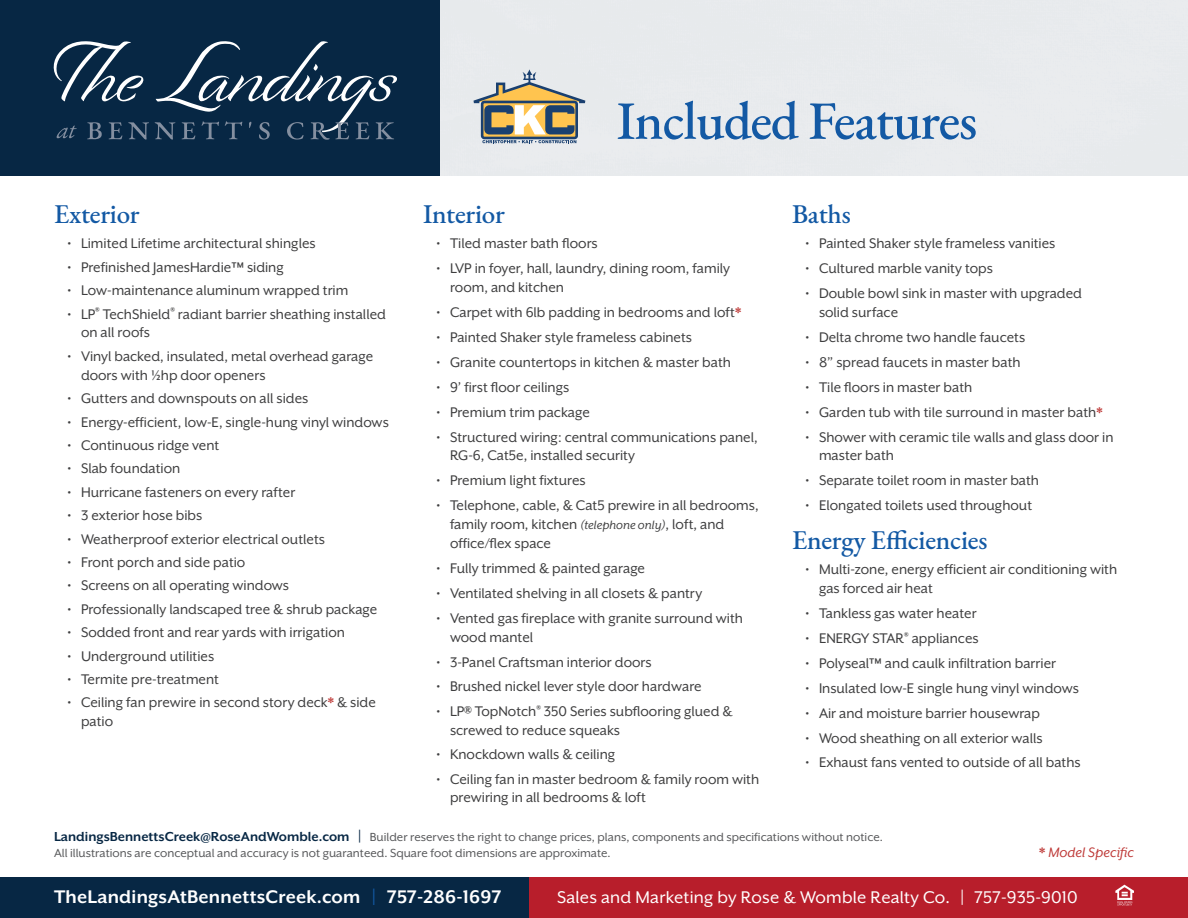
<style>
.page{position:relative;width:1188px;height:918px;background:#fff}
.page>*{position:absolute;margin:0;border:0;box-sizing:border-box;transform-origin:0 0}
.t1{font:500 54px "EB Garamond";letter-spacing:-.02em;color:#1359a4}
.t2{font:500 27px "EB Garamond";letter-spacing:-.01em;color:#1359a4}
.t3{font:700 21px "Mr Eaves XL San OT";letter-spacing:.01em;color:#fff}
.t4{font:19.5px "Mr Eaves XL San OT";letter-spacing:.01em;color:#fff}
.t5{font:16.05px/18.9px "Mr Eaves XL San OT";color:#3e3e3f}
.t6{font:italic 15.75px "Mr Eaves XL San OT";color:#be3937}
.t7{font:13.5px/16.2px "Mr Eaves XL San OT";color:#57585a}
.s1{font-weight:700;color:#be3937}
.s2{font-style:italic;font-size:13.8px}
.s3{font-weight:700;font-size:15px;color:#072744}
.s4{font-weight:700;font-size:16.5px;color:#072744}
.s5{font-weight:700;font-style:normal}
.s6{color:#1359a4}
</style>
<div class="page">
<div style="left:529px;top:878px;width:659px;height:40px;background:#b81e2b"></div>
<div style="left:0;top:877px;width:529px;height:41px;background:#072744"></div>
<svg style="left:1115px;top:885px;width:19px;height:21px"></svg>
<div style="left:440px;top:0;width:748px;height:176px;background:#e8eaed"></div>
<div style="left:0;top:0;width:440px;height:176px;background:#072744"></div>
<svg style="left:53px;top:41px;width:91px;height:61px"></svg>
<svg style="left:57px;top:125px;width:20px;height:13px"></svg>
<svg style="left:87px;top:122px;width:15px;height:17px"></svg>
<svg style="left:109px;top:122px;width:13px;height:17px"></svg>
<svg style="left:128px;top:122px;width:21px;height:18px"></svg>
<svg style="left:155px;top:41px;width:242px;height:99px"></svg>
<svg style="left:474px;top:69px;width:111px;height:74px;background:#b5b1a0"></svg>
<p class="t2" style="left:54px;top:196px;width:87px">Exterior</p>
<p class="t5" style="left:68px;top:234px;width:250px">• Limited Lifetime architectural shingles</p>
<p class="t5" style="left:68px;top:257px;width:218px">• Prefinished JamesHardie™ siding</p>
<p class="t5" style="left:68px;top:281px;width:282px">• Low-maintenance aluminum wrapped trim</p>
<p class="t5" style="left:81px;top:304px;width:307px;text-indent:-14px">• LP<sup>®</sup> TechShield<sup>®</sup> radiant barrier sheathing installed on all roofs</p>
<p class="t5" style="left:81px;top:347px;width:294px;text-indent:-14px">• Vinyl backed, insulated, metal overhead garage doors with ½hp door openers</p>
<p class="t5" style="left:68px;top:389px;width:242px">• Gutters and downspouts on all sides</p>
<p class="t5" style="left:68px;top:412px;width:323px">• Energy-efficient, low-E, single-hung vinyl windows</p>
<p class="t5" style="left:68px;top:436px;width:153px">• Continuous ridge vent</p>
<p class="t5" style="left:68px;top:459px;width:114px">• Slab foundation</p>
<p class="t5" style="left:68px;top:482px;width:229px">• Hurricane fasteners on every rafter</p>
<p class="t5" style="left:68px;top:506px;width:136px">• 3 exterior hose bibs</p>
<p class="t5" style="left:68px;top:529px;width:259px">• Weatherproof exterior electrical outlets</p>
<p class="t5" style="left:68px;top:553px;width:179px">• Front porch and side patio</p>
<p class="t5" style="left:68px;top:576px;width:223px">• Screens on all operating windows</p>
<p class="t5" style="left:68px;top:599px;width:311px">• Professionally landscaped tree &amp; shrub package</p>
<p class="t5" style="left:68px;top:623px;width:279px">• Sodded front and rear yards with irrigation</p>
<p class="t5" style="left:68px;top:646px;width:148px">• Underground utilities</p>
<p class="t5" style="left:68px;top:670px;width:153px">• Termite pre-treatment</p>
<p class="t5" style="left:81px;top:693px;width:296px;text-indent:-14px">• Ceiling fan prewire in second story deck<span class="s1">*</span> &amp; side patio</p>
<p class="t1" style="left:617px;top:85px;width:362px">Included Features</p>
<p class="t2" style="left:423px;top:196px;width:83px">Interior</p>
<p class="t5" style="left:436px;top:234px;width:163px">• Tiled master bath floors</p>
<p class="t5" style="left:450px;top:259px;width:282px;text-indent:-14px">• LVP in foyer, hall, laundry, dining room, family room, and kitchen</p>
<p class="t5" style="left:436px;top:303px;width:306px">• Carpet with 6lb padding in bedrooms and loft<span class="s1">*</span></p>
<p class="t5" style="left:436px;top:328px;width:257px">• Painted Shaker style frameless cabinets</p>
<p class="t5" style="left:436px;top:353px;width:296px">• Granite countertops in kitchen &amp; master bath</p>
<p class="t5" style="left:436px;top:377px;width:134px">• 9’ first floor ceilings</p>
<p class="t5" style="left:436px;top:402px;width:155px">• Premium trim package</p>
<p class="t5" style="left:450px;top:427px;width:309px;text-indent:-14px">• Structured wiring: central communications panel,<br>RG-6, Cat5e, installed security</p>
<p class="t5" style="left:436px;top:471px;width:151px">• Premium light fixtures</p>
<p class="t5" style="left:450px;top:496px;width:310px;text-indent:-14px">• Telephone, cable, &amp; Cat5 prewire in all bedrooms, family room, kitchen <span class="s2">(telephone only)</span>, loft, and office/flex space</p>
<p class="t5" style="left:436px;top:559px;width:210px">• Fully trimmed &amp; painted garage</p>
<p class="t5" style="left:436px;top:584px;width:267px">• Ventilated shelving in all closets &amp; pantry</p>
<p class="t5" style="left:450px;top:608px;width:295px;text-indent:-14px">• Vented gas fireplace with granite surround with wood mantel</p>
<p class="t5" style="left:436px;top:652px;width:217px">• 3-Panel Craftsman interior doors</p>
<p class="t5" style="left:436px;top:677px;width:267px">• Brushed nickel lever style door hardware</p>
<p class="t5" style="left:450px;top:702px;width:284px;text-indent:-14px">• LP® TopNotch<sup>®</sup> 350 Series subflooring glued &amp; screwed to reduce squeaks</p>
<p class="t5" style="left:436px;top:744px;width:180px">• Knockdown walls &amp; ceiling</p>
<p class="t5" style="left:450px;top:769px;width:311px;text-indent:-14px">• Ceiling fan in master bedroom &amp; family room with prewiring in all bedrooms &amp; loft</p>
<p class="t2" style="left:792px;top:196px;width:60px">Baths</p>
<p class="t5" style="left:806px;top:234px;width:251px">• Painted Shaker style frameless vanities</p>
<p class="t5" style="left:806px;top:259px;width:189px">• Cultured marble vanity tops</p>
<p class="t5" style="left:819px;top:284px;width:265px;text-indent:-14px">• Double bowl sink in master with upgraded solid surface</p>
<p class="t5" style="left:806px;top:328px;width:221px">• Delta chrome two handle faucets</p>
<p class="t5" style="left:806px;top:353px;width:217px">• 8” spread faucets in master bath</p>
<p class="t5" style="left:806px;top:377px;width:168px">• Tile floors in master bath</p>
<p class="t5" style="left:806px;top:402px;width:299px">• Garden tub with tile surround in master bath<span class="s1">*</span></p>
<p class="t5" style="left:819px;top:427px;width:296px;text-indent:-14px">• Shower with ceramic tile walls and glass door in master bath</p>
<p class="t5" style="left:806px;top:471px;width:235px">• Separate toilet room in master bath</p>
<p class="t5" style="left:806px;top:496px;width:228px">• Elongated toilets used throughout</p>
<p class="t2" style="left:792px;top:522px;width:197px">Energy Efficiencies</p>
<p class="t5" style="left:819px;top:560px;width:300px;text-indent:-14px">• Multi-zone, energy efficient air conditioning with gas forced air heat</p>
<p class="t5" style="left:806px;top:604px;width:173px">• Tankless gas water heater</p>
<p class="t5" style="left:806px;top:629px;width:175px">• ENERGY STAR<sup>®</sup> appliances</p>
<p class="t5" style="left:806px;top:654px;width:252px">• Polyseal™ and caulk infiltration barrier</p>
<p class="t5" style="left:806px;top:678px;width:275px">• Insulated low-E single hung vinyl windows</p>
<p class="t5" style="left:806px;top:703px;width:236px">• Air and moisture barrier housewrap</p>
<p class="t5" style="left:806px;top:728px;width:239px">• Wood sheathing on all exterior walls</p>
<p class="t5" style="left:806px;top:753px;width:277px">• Exhaust fans vented to outside of all baths</p>
<p class="t7" style="left:54px;top:829px;width:830px"><span class="s3">LandingsBennettsCreek@RoseAndWomble.com</span> <span class="s4">|</span> Builder reserves the right to change prices, plans, components and specifications without notice.<br>All illustrations are conceptual and accuracy is not guaranteed. Square foot dimensions are approximate.</p>
<p class="t6" style="left:1039px;top:844px;width:96px"><span class="s5">*</span> Model Specific</p>
<h3 class="t3" style="left:54px;top:886px;width:449px">TheLandingsAtBennettsCreek.com <span class="s6">|</span> 757-286-1697</h3>
<p class="t4" style="left:557px;top:887px;width:522px">Sales and Marketing by Rose &amp; Womble Realty Co. | 757-935-9010</p>
</div>
